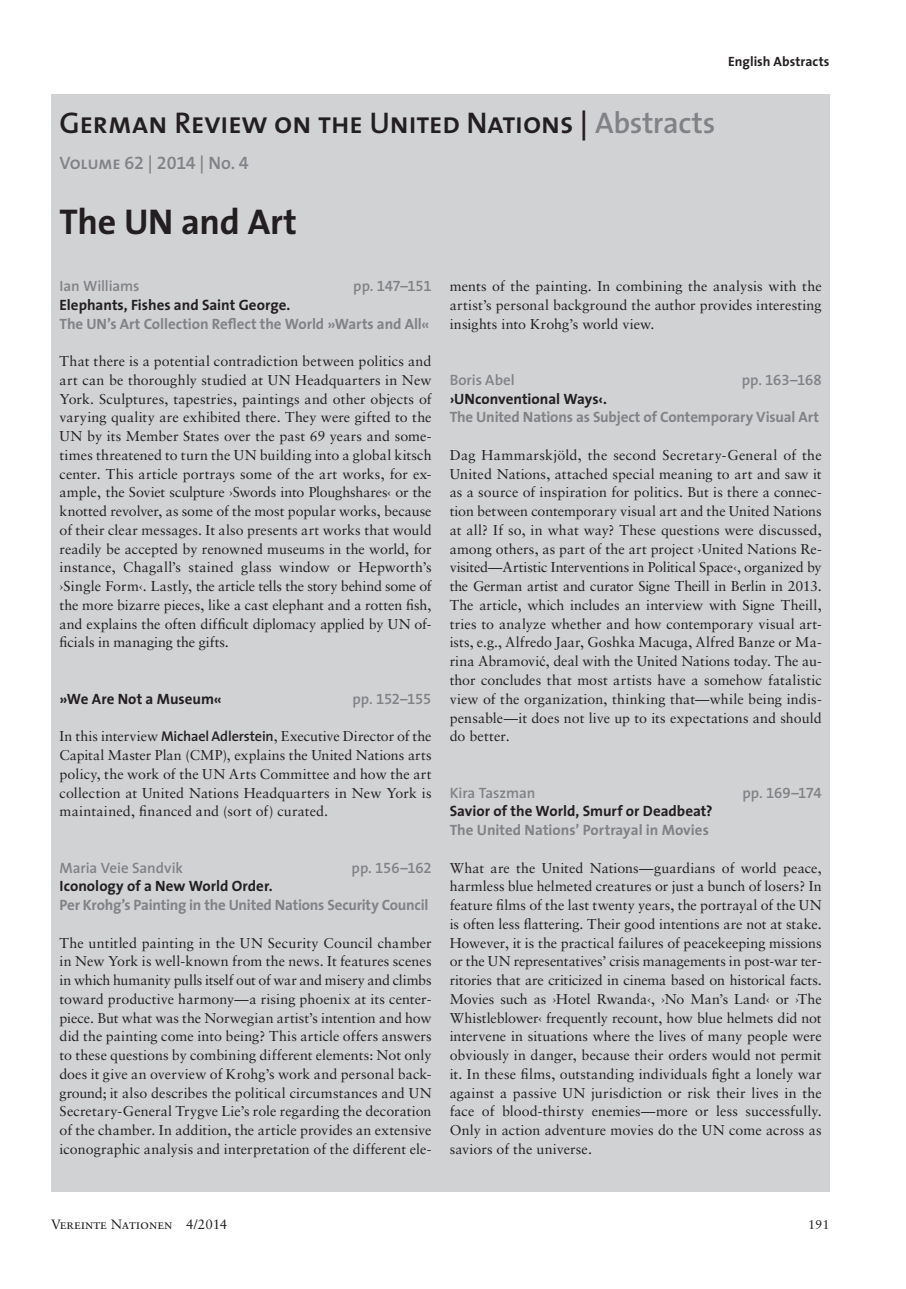
<style>
.page{position:relative;width:906px;height:1289px;background:#fff}
.page>*{position:absolute;margin:0;border:0;box-sizing:border-box;transform-origin:0 0}
.Berichte_H1{font:700 36px "The Sans";letter-spacing:-.01em;color:#231f20}
.Abstract_Überschrift{font:30px "The Sans Semi Bold Caps";letter-spacing:-.015em;color:#231f20}
.Berichte_H1-2{font:18px "The Sans Semi Bold Expert";letter-spacing:-.02em;color:#808285}
.Abstract_Beitrag_HL{font:700 15px/18.8px "The Sans";letter-spacing:-.005em;color:#808285}
.Fließtext_ohne_Einrü{font:700 15px/18.8px "The Sans";letter-spacing:-.015em;color:#808285}
.Fließtext_ohne_Einrü-2{font:15px "The Sans Semi Bold Expert";letter-spacing:-.015em;color:#808285}
.Fließtext_ohne_Einrü-3{font:600 15px "The Sans";letter-spacing:-.01em;color:#808285}
.Abstracts_Text{font:600 15px "The Sans";letter-spacing:-.005em;color:#808285}
.Abstracts_Text-2{font:15px "The Sans Semi Bold Expert";letter-spacing:-.015em;color:#808285}
.Fließtext_ohne_Einrü-4{font:700 15px "The Sans";color:#231f20}
.Abstracts_Text-3{font:14.25px/18.8px "Sabon LT Std";letter-spacing:.005em;color:#231f20;text-align:justify}
.t1{font:13.5px "Sabon LT Std";color:#231f20}
.Kolumne{font:700 13.5px "The Sans";letter-spacing:.005em;color:#231f20}
.t2{font:12.75px "Sabon LT Std";color:#231f20}
.s1{font-family:"The Sans";font-weight:600;color:#808285}
.s2{font-family:"The Sans Semi Bold Caps"}
.s3{font-family:"The Sans";font-weight:600}
.s4{color:#231f20}
.s5{font-family:"Times New Roman"}
</style>
<div class="page">
<div style="left:51px;top:94px;width:778px;height:1097px;background:#d1d2d4"></div>
<p class="Kolumne" style="left:728px;top:53px;width:103px">English Abstracts</p>
<p class="Abstract_Überschrift" style="left:60px;top:103px;width:657px">German Review on the United Nations | <span class="s1">Abstracts</span></p>
<p class="Berichte_H1-2" style="left:60px;top:151px;width:191px"><span class="s2">Volume</span> 62 <span class="s3">|</span> 2014 <span class="s3">| No.</span> 4</p>
<p class="Berichte_H1" style="left:60px;top:199px;width:239px">The UN and Art</p>
<p class="Fließtext_ohne_Einrü-3" style="left:60px;top:276px;width:82px">Ian Williams</p>
<p class="Fließtext_ohne_Einrü-2" style="left:353px;top:276px;width:80px"><span class="s3">pp.</span> 147<span class="s3">–</span>151</p>
<p class="Abstract_Beitrag_HL" style="left:60px;top:295px;width:371px"><span class="s4">Elephants, Fishes and Saint George.<br></span>The UN’s Art Collection Reflect the World »Warts and All«</p>
<p class="Abstracts_Text-3" style="left:60px;top:351px;width:374px">That there is a potential contradiction between politics and art can be thoroughly studied at UN Headquarters in New York. Sculptures, tapestries, paintings and other objects of varying quality are exhibited there. They were gifted to the UN by its Member States over the past 69 years and some&shy;times threatened to turn the UN building into a global kitsch center. This article portrays some of the art works, for ex&shy;ample, the Soviet sculpture ›Swords into Ploughshares‹ or the knotted revolver, as some of the most popular works, because of their clear messages. It also presents art works that would readily be accepted by renowned museums in the world, for instance, Chagall’s stained glass window or Hepworth’s ›Single Form‹. Lastly, the article tells the story behind some of the more bizarre pieces, like a cast elephant and a rotten fish, and explains the often difficult diplomacy applied by UN of&shy;ficials in managing the gifts.</p>
<p class="Fließtext_ohne_Einrü-4" style="left:60px;top:689px;width:164px">»We Are Not a Museum«</p>
<p class="Fließtext_ohne_Einrü-2" style="left:352px;top:689px;width:80px"><span class="s3">pp.</span> 152<span class="s3">–</span>155</p>
<p class="Abstracts_Text-3" style="left:60px;top:726px;width:373px">In this interview <span class="s3">Michael Adlerstein</span>, Executive Director of the Capital Master Plan (CMP), explains the United Nations arts policy, the work of the UN Arts Committee and how the art collection at United Nations Headquarters in New York is maintained, financed and (sort of) curated.</p>
<p class="Fließtext_ohne_Einrü-3" style="left:60px;top:857px;width:125px">Maria Veie Sandvik</p>
<p class="Fließtext_ohne_Einrü-2" style="left:351px;top:857px;width:82px"><span class="s3">pp.</span> 156<span class="s3">–</span>162</p>
<p class="Fließtext_ohne_Einrü" style="left:60px;top:877px;width:370px"><span class="s4">Iconology of a New World Order.<br></span>Per Krohg’s Painting in the United Nations Security Council</p>
<p class="Abstracts_Text-3" style="left:60px;top:933px;width:374px">The untitled painting in the UN Security Council chamber in New York is well-known from the news. It features scenes in which humanity pulls itself out of war and misery and climbs toward productive harmony—a rising phoenix at its center&shy;piece. But what was the Norwegian artist’s intention and how did the painting come into being? This article offers answers to these questions by combining different elements: Not only does it give an overview of Krohg’s work and personal back&shy;ground; it also describes the political circumstances and UN Secretary-General Trygve Lie’s role regarding the decoration of the chamber. In addition, the article provides an extensive iconographic analysis and interpretation of the different ele-</p>
<p class="Abstracts_Text-3" style="left:450px;top:276px;width:374px">ments of the painting. In combining the analysis with the artist’s personal background the author provides interesting insights into Krohg’s world view.</p>
<p class="Abstracts_Text" style="left:450px;top:370px;width:67px">Boris Abel</p>
<p class="Abstracts_Text-2" style="left:742px;top:370px;width:81px"><span class="s3">pp.</span> 163<span class="s3">–</span>168</p>
<p class="Abstract_Beitrag_HL" style="left:450px;top:389px;width:371px"><span class="s4">›UNconventional Ways‹.<br></span>The United Nations as Subject of Contemporary Visual Art</p>
<p class="Abstracts_Text-3" style="left:450px;top:445px;width:374px">Dag Hammarskjöld, the second Secretary-General of the United Nations, attached special meaning to art and saw it as a source of inspiration for politics. But is there a connec&shy;tion between contemporary visual art and the United Nations at all? If so, in what way? These questions were discussed, among others, as part of the art project ›United Nations Re&shy;visited—Artistic Interventions in Political Space‹, organized by the German artist and curator Signe Theill in Berlin in 2013.<br>The article, which includes an interview with Signe Theill, tries to analyze whether and how contemporary visual art&shy;ists, e.g., Alfredo Jaar, Goshka Macuga, Alfred Banze or Ma&shy;rina Abramovi<span class="s5">ć</span>, deal with the United Nations today. The au&shy;thor concludes that most artists have a somehow fatalistic view of the organization, thinking that—while being indis&shy;pensable—it does not live up to its expectations and should do better.</p>
<p class="Abstracts_Text" style="left:450px;top:782px;width:87px">Kira Taszman</p>
<p class="Abstracts_Text-2" style="left:742px;top:782px;width:81px"><span class="s3">pp.</span> 169<span class="s3">–</span>174</p>
<p class="Abstract_Beitrag_HL" style="left:450px;top:802px;width:264px"><span class="s4">Savior of the World, Smurf or Deadbeat?<br></span>The United Nations’ Portrayal in Movies</p>
<p class="Abstracts_Text-3" style="left:450px;top:858px;width:373px">What are the United Nations—guardians of world peace, harmless blue helmeted creatures or just a bunch of losers? In feature films of the last twenty years, the portrayal of the UN is often less flattering. Their good intentions are not at stake.<br>However, it is the practical failures of peacekeeping missions or the UN representatives’ crisis managements in post-war ter&shy;ritories that are criticized in cinema based on historical facts.<br>Movies such as ›Hotel Rwanda‹, ›No Man’s Land‹ or ›The Whistleblower‹ frequently recount, how blue helmets did not intervene in situations where the lives of many people were obviously in danger, because their orders would not permit it. In these films, outstanding individuals fight a lonely war against a passive UN jurisdiction or risk their lives in the face of blood-thirsty enemies—more or less successfully.<br>Only in action adventure movies do the UN come across as saviors of the universe.</p>
<p class="t1" style="left:51px;top:1216px;width:178px">Vereinte Nationen 4/2014</p>
<p class="t2" style="left:808px;top:1216px;width:23px">191</p>
</div>
